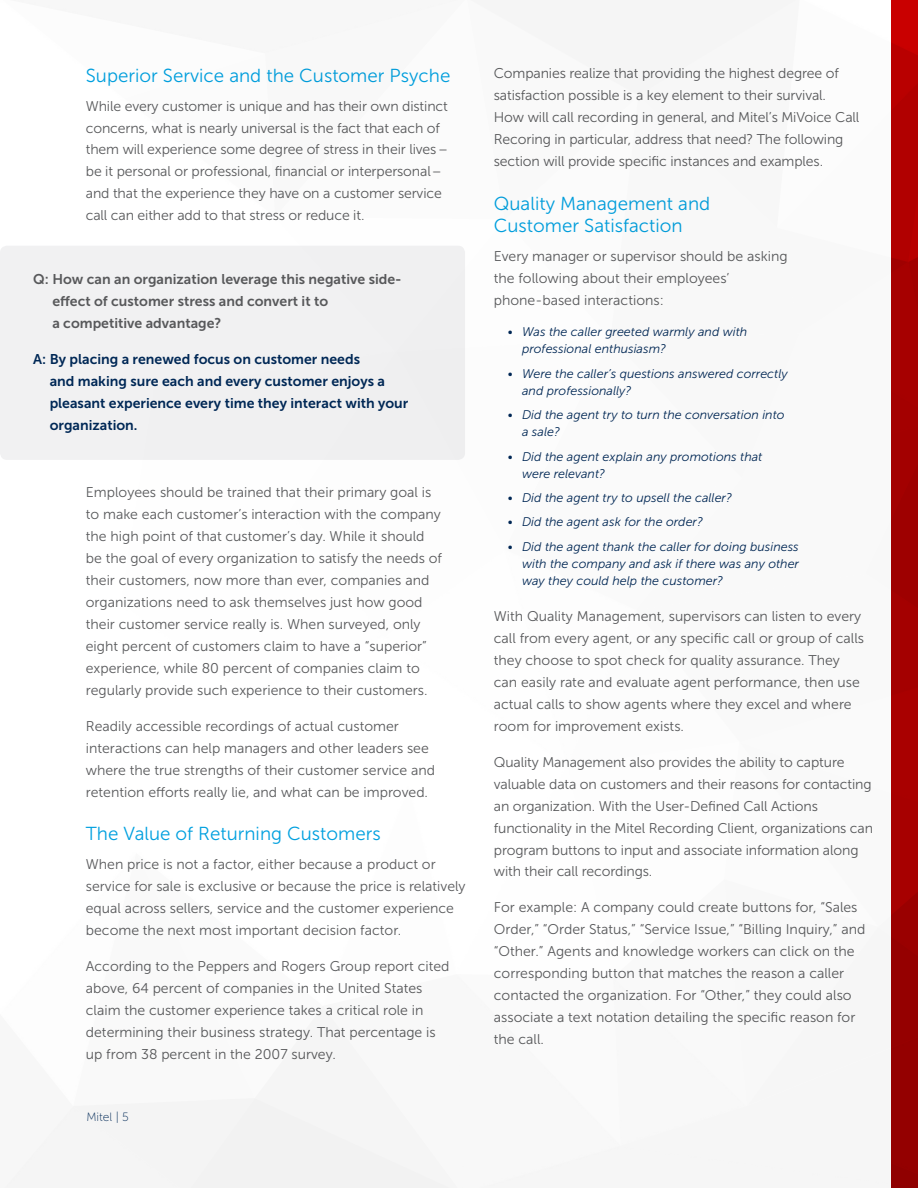
<style>
.page{position:relative;width:918px;height:1188px;background:#fff}
.page>*{position:absolute;margin:0;border:0;box-sizing:border-box;transform-origin:0 0}
.t1{font:18.75px/22.5px "Museo Sans 300";color:#00a0df}
.t2{font:14.1px/21.9px "Museo Sans 300";color:#58595b}
.t3{font:14.1px/21.9px "Museo Sans 700";color:#002856}
.t4{font:14.1px/21.9px "Museo Sans 700";color:#58595b}
.t5{font:italic 12.6px/17.2px "Museo Sans 300";color:#002856}
.t6{font:12.6px "Museo Sans 100";color:#335378}
.t7{font:12px "Museo Sans 100";color:#002856}
</style>
<div class="page">
<img style="left:891px;top:0;width:27px;height:1188px">
<div style="left:0;top:246px;width:465px;height:214px;background:#f1f1f2;border-radius:7px"></div>
<h1 class="t1" style="left:86px;top:64px;width:366px">Superior Service and the Customer Psyche</h1>
<p class="t2" style="left:86px;top:95px;width:364px">While every customer is unique and has their own distinct concerns, what is nearly universal is the fact that each of them will experience some degree of stress in their lives– be it personal or professional, financial or interpersonal– and that the experience they have on a customer service call can either add to that stress or reduce it.</p>
<p class="t4" style="left:52px;top:269px;width:351px;text-indent:-19px">Q: How can an organization leverage this negative side&shy;effect of customer stress and convert it to<br>a competitive advantage?</p>
<p class="t3" style="left:50px;top:349px;width:360px;text-indent:-16px">A: By placing a renewed focus on customer needs<br>and making sure each and every customer enjoys a pleasant experience every time they interact with your organization.</p>
<p class="t2" style="left:86px;top:482px;width:358px">Employees should be trained that their primary goal is to make each customer’s interaction with the company the high point of that customer’s day. While it should be the goal of every organization to satisfy the needs of their customers, now more than ever, companies and organizations need to ask themselves just how good their customer service really is. When surveyed, only eight percent of customers claim to have a “superior” experience, while 80 percent of companies claim to regularly provide such experience to their customers.</p>
<p class="t2" style="left:86px;top:715px;width:351px">Readily accessible recordings of actual customer interactions can help managers and other leaders see where the true strengths of their customer service and retention efforts really lie, and what can be improved.</p>
<h1 class="t1" style="left:86px;top:823px;width:296px">The Value of Returning Customers</h1>
<p class="t2" style="left:86px;top:853px;width:381px">When price is not a factor, either because a product or service for sale is exclusive or because the price is relatively equal across sellers, service and the customer experience become the next most important decision factor.</p>
<p class="t2" style="left:86px;top:955px;width:365px">According to the Peppers and Rogers Group report cited above, 64 percent of companies in the United States claim the customer experience takes a critical role in determining their business strategy. That percentage is up from 38 percent in the 2007 survey.</p>
<p class="t6" style="left:86px;top:1110px;width:46px">M el | 5</p>
<p class="t7" style="left:86px;top:1111px;width:44px">Mitel | 5</p>
<p class="t2" style="left:494px;top:63px;width:367px">Companies realize that providing the highest degree of satisfaction possible is a key element to their survival.<br>How will call recording in general, and Mitel’s MiVoice Call Recoring in particular, address that need? The following section will provide specific instances and examples.</p>
<h1 class="t1" style="left:494px;top:192px;width:218px">Quality Management and<br>Customer Satisfaction</h1>
<p class="t2" style="left:494px;top:245px;width:295px">Every manager or supervisor should be asking the following about their employees’ phone-based interactions:</p>
<p class="t5" style="left:522px;top:323px;width:227px;text-indent:-14px">• Was the caller greeted warmly and with professional enthusiasm?</p>
<p class="t5" style="left:522px;top:365px;width:267px;text-indent:-14px">• Were the caller’s questions answered correctly and professionally?</p>
<p class="t5" style="left:522px;top:406px;width:264px;text-indent:-14px">• Did the agent try to turn the conversation into a sale?</p>
<p class="t5" style="left:522px;top:448px;width:242px;text-indent:-14px">• Did the agent explain any promotions that were relevant?</p>
<p class="t5" style="left:508px;top:489px;width:226px">• Did the agent try to upsell the caller?</p>
<p class="t5" style="left:508px;top:514px;width:197px">• Did the agent ask for the order?</p>
<p class="t5" style="left:522px;top:538px;width:279px;text-align:justify;text-indent:-14px">• Did the agent thank the caller for doing business with the company and ask if there was any other way they could help the customer?</p>
<p class="t2" style="left:494px;top:605px;width:372px">With Quality Management, supervisors can listen to every call from every agent, or any specific call or group of calls they choose to spot check for quality assurance. They can easily rate and evaluate agent performance, then use actual calls to show agents where they excel and where room for improvement exists.</p>
<p class="t2" style="left:494px;top:751px;width:381px">Quality Management also provides the ability to capture valuable data on customers and their reasons for contacting an organization. With the User-Defined Call Actions functionality in the Mitel Recording Client, organizations can program buttons to input and associate information along with their call recordings.</p>
<p class="t2" style="left:494px;top:897px;width:373px">For example: A company could create buttons for, “Sales Order,” “Order Status,” “Service Issue,” “Billing Inquiry,” and “Other.” Agents and knowledge workers can click on the corresponding button that matches the reason a caller contacted the organization. For “Other,” they could also associate a text notation detailing the specific reason for the call.</p>
</div>
